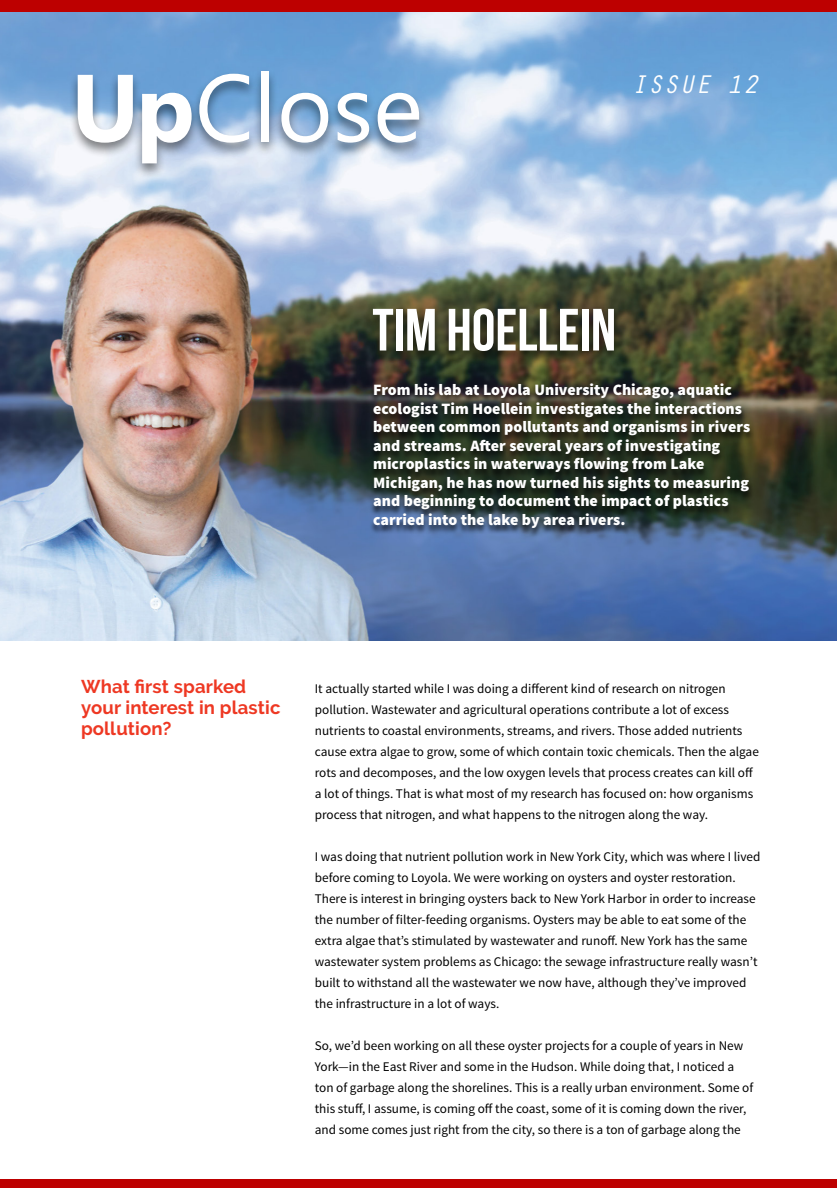
<style>
.page{position:relative;width:837px;height:1188px;background:#fff}
.page>*{position:absolute;margin:0;border:0;box-sizing:border-box;transform-origin:0 0}
.t1{font:95.25px "Microsoft Phags Pa";color:#fff}
.t2{font:700 59.55px "Bebas Neue";color:#fff}
.t3{font:italic 26.4px "Orator Std";color:#fff}
.t4{font:700 18.45px/21.1px "Raleway";letter-spacing:.01em;color:#ee3823}
.t5{font:900 15.9px/18.5px "Source Sans Pro";letter-spacing:.005em;color:#fff}
.t6{font:13.2px/21px "Source Sans Pro";color:#000}
.s1{font-weight:700}
</style>
<div class="page">
<div style="left:0;top:1179px;width:837px;height:9px;background:#bd0000"></div>
<img style="left:0;top:12px;width:837px;height:628px">
<div style="left:69px;top:69px;width:359px;height:110px;background:#000;opacity:.48"></div>
<div style="left:0;top:0;width:837px;height:12px;background:#bd0000"></div>
<div style="left:369px;top:384px;width:385px;height:154px;background:#000;opacity:.66"></div>
<div style="left:365px;top:306px;width:257px;height:59px;background:#000;opacity:.66"></div>
<h1 class="t1" style="left:71px;top:42px;width:354px"><span class="s1">Up</span>Close</h1>
<h3 class="t3" style="left:632px;top:65px;width:128px">ISSUE 12</h3>
<h2 class="t2" style="left:372px;top:297px;width:245px">TIM HOELLEIN</h2>
<p class="t5" style="left:373px;top:381px;width:378px">From his lab at Loyola University Chicago, aquatic ecologist Tim Hoellein investigates the interactions between common pollutants and organisms in rivers and streams. After several years of investigating microplastics in waterways flowing from Lake Michigan, he has now turned his sights to measuring and beginning to document the impact of plastics carried into the lake by area rivers.</p>
<h3 class="t4" style="left:81px;top:676px;width:201px">What first sparked your interest in plastic pollution?</h3>
<p class="t6" style="left:315px;top:678px;width:446px">It actually started while I was doing a different kind of research on nitrogen pollution. Wastewater and agricultural operations contribute a lot of excess nutrients to coastal environments, streams, and rivers. Those added nutrients cause extra algae to grow, some of which contain toxic chemicals. Then the algae rots and decomposes, and the low oxygen levels that process creates can kill off a lot of things. That is what most of my research has focused on: how organisms process that nitrogen, and what happens to the nitrogen along the way.</p>
<p class="t6" style="left:315px;top:846px;width:447px">I was doing that nutrient pollution work in New York City, which was where I lived before coming to Loyola. We were working on oysters and oyster restoration.<br>There is interest in bringing oysters back to New York Harbor in order to increase the number of filter-feeding organisms. Oysters may be able to eat some of the extra algae that’s stimulated by wastewater and runoff. New York has the same wastewater system problems as Chicago: the sewage infrastructure really wasn’t built to withstand all the wastewater we now have, although they’ve improved the infrastructure in a lot of ways.</p>
<p class="t6" style="left:315px;top:1035px;width:440px">So, we’d been working on all these oyster projects for a couple of years in New York—in the East River and some in the Hudson. While doing that, I noticed a ton of garbage along the shorelines. This is a really urban environment. Some of this stuff, I assume, is coming off the coast, some of it is coming down the river, and some comes just right from the city, so there is a ton of garbage along the</p>
</div>
